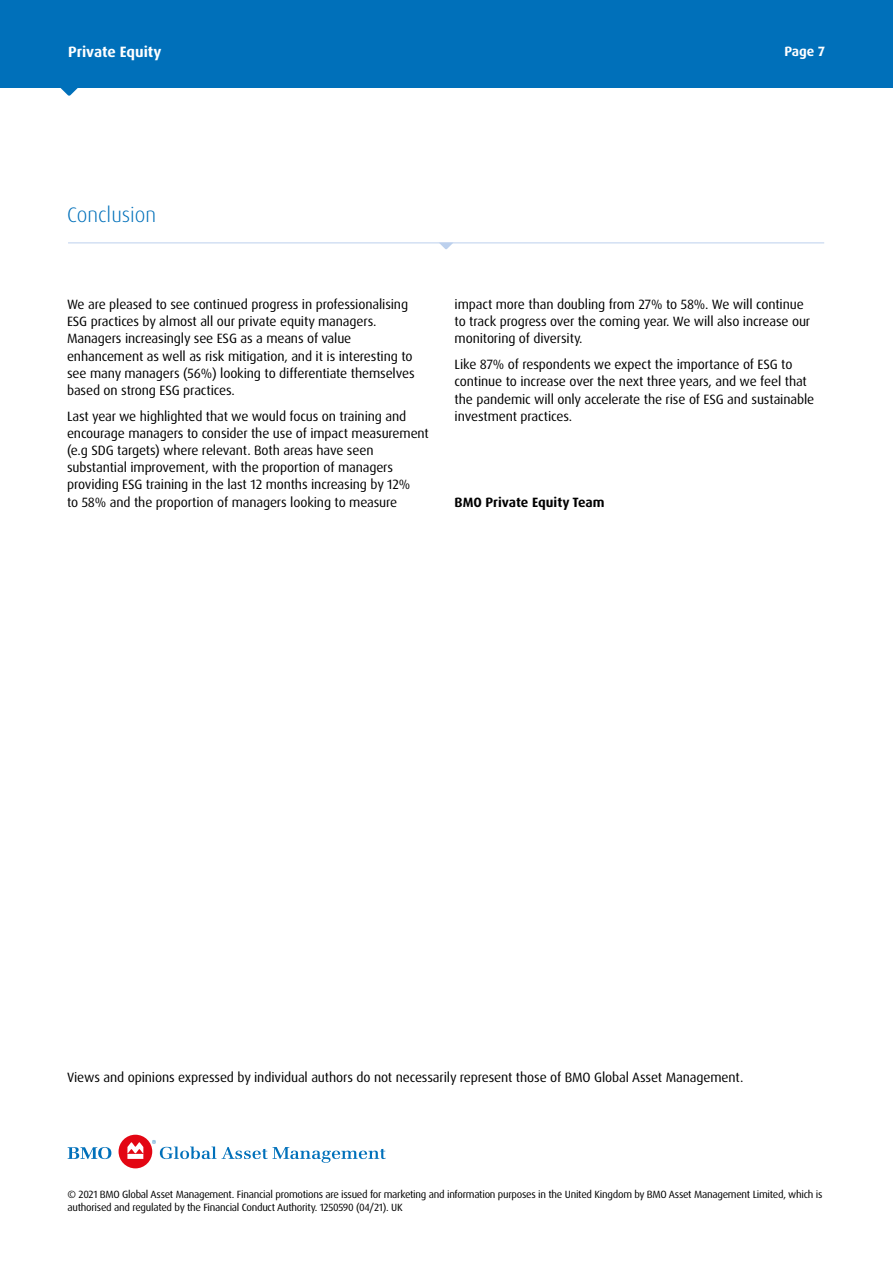
<style>
.page{position:relative;width:893px;height:1263px;background:#fff}
.page>*{position:absolute;margin:0;border:0;box-sizing:border-box;transform-origin:0 0}
.t1{font:300 21px "Dax Pro";color:#0070ba}
.t2{font:700 15px "Dax Pro";color:#fff}
.t3{font:13.5px/17.1px "Dax Pro";letter-spacing:-.01em;color:#000}
.t4{font:700 13.5px "Dax Pro";color:#000}
.t5{font:700 13.5px "Dax Pro";color:#fff}
.t6{font:10.5px/12.6px "Dax Pro";letter-spacing:-.025em;color:#000}
</style>
<div class="page">
<hr style="left:68px;top:242px;width:756px;height:1px;background:#bcd0ed">
<svg style="left:439px;top:243px;width:14px;height:6px"></svg>
<svg style="left:68px;top:1147px;width:43px;height:12px"></svg>
<div style="left:119px;top:1135px;width:33px;height:33px;background:#e30613;border-radius:50%"></div>
<svg style="left:127px;top:1142px;width:16px;height:17px"></svg>
<svg style="left:152px;top:1140px;width:234px;height:23px"></svg>
<div style="left:0;top:0;width:893px;height:88px;background:#0070ba"></div>
<svg style="left:60px;top:88px;width:18px;height:8px"></svg>
<p class="t2" style="left:68px;top:42px;width:95px">Private Equity</p>
<p class="t5" style="left:784px;top:43px;width:42px">Page 7</p>
<h1 class="t1" style="left:67px;top:202px;width:91px">Conclusion</h1>
<p class="t3" style="left:67px;top:296px;width:349px">We are pleased to see continued progress in professionalising ESG practices by almost all our private equity managers.<br>Managers increasingly see ESG as a means of value enhancement as well as risk mitigation, and it is interesting to see many managers (56%) looking to differentiate themselves based on strong ESG practices.</p>
<p class="t3" style="left:67px;top:407px;width:363px">Last year we highlighted that we would focus on training and encourage managers to consider the use of impact measurement (e.g SDG targets) where relevant. Both areas have seen substantial improvement, with the proportion of managers providing ESG training in the last 12 months increasing by 12%<br>to 58% and the proportion of managers looking to measure</p>
<p class="t3" style="left:455px;top:296px;width:357px">impact more than doubling from 27% to 58%. We will continue to track progress over the coming year. We will also increase our monitoring of diversity.</p>
<p class="t3" style="left:455px;top:356px;width:361px">Like 87% of respondents we expect the importance of ESG to continue to increase over the next three years, and we feel that the pandemic will only accelerate the rise of ESG and sustainable investment practices.</p>
<p class="t4" style="left:455px;top:493px;width:151px">BMO Private Equity Team</p>
<p class="t3" style="left:67px;top:1068px;width:678px">Views and opinions expressed by individual authors do not necessarily represent those of BMO Global Asset Management.</p>
<p class="t6" style="left:68px;top:1188px;width:756px">© 2021 BMO Global Asset Management. Financial promotions are issued for marketing and information purposes in the United Kingdom by BMO Asset Management Limited, which is authorised and regulated by the Financial Conduct Authority. 1250590 (04/21). UK</p>
</div>
